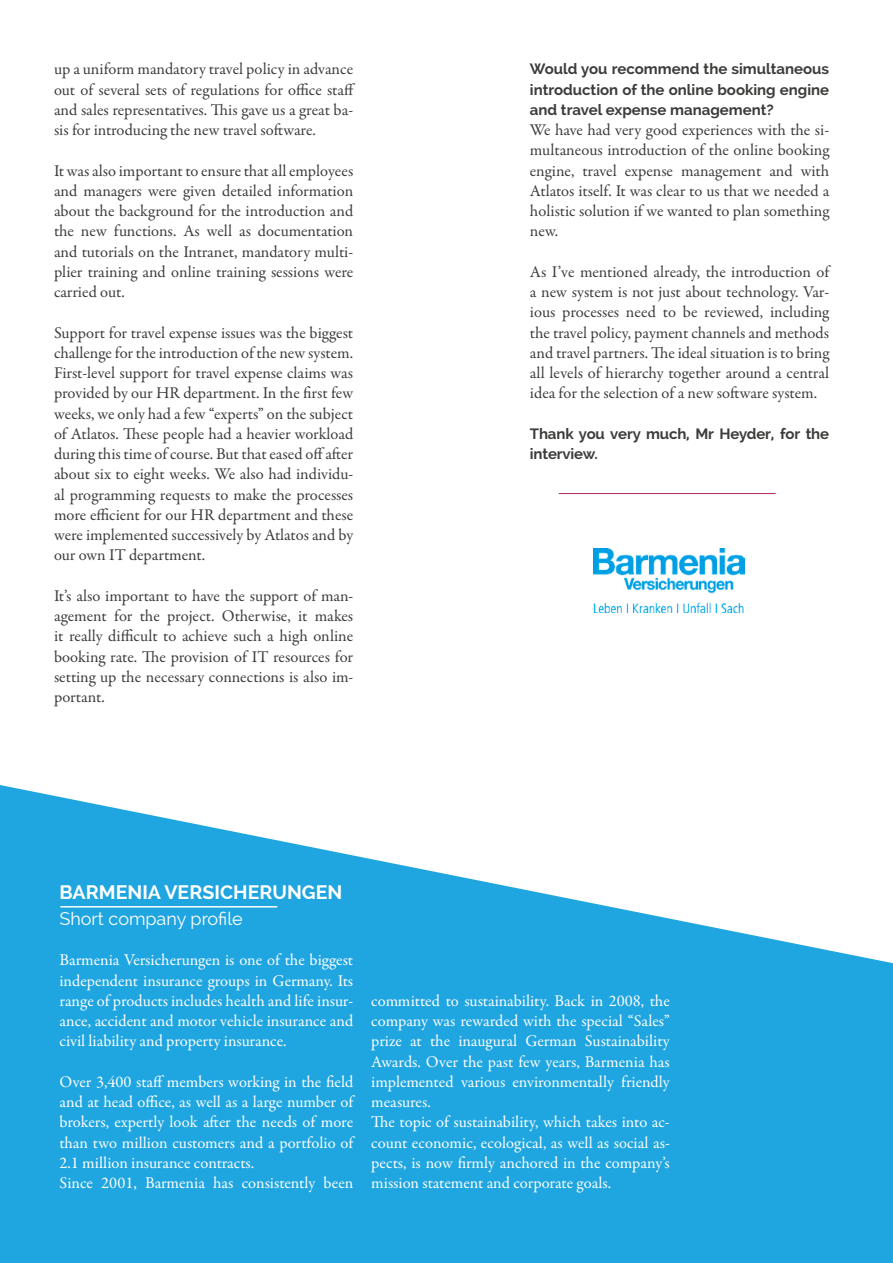
<style>
.page{position:relative;width:893px;height:1263px;background:#fff}
.page>*{position:absolute;margin:0;border:0;box-sizing:border-box;transform-origin:0 0}
.t1{font:700 19.5px "Raleway";color:#fff}
.t2{font:18px "Raleway";color:#fff}
.t3{font:16.5px/20.2px "Garamond Premr Pro";color:#3c3c3b;text-align:justify}
.t4{font:16.5px/20.2px "Garamond Premr Pro";color:#fff}
.t5{font:700 15px/20.2px "Raleway";color:#3c3c3b;text-align:justify}
</style>
<div class="page">
<svg style="left:0;top:785px;width:893px;height:478px;fill:#1fa5df"></svg>
<img style="left:594px;top:549px;width:150px;height:63px">
<hr style="left:60px;top:906px;width:217px;height:1px;background:#fff">
<hr style="left:559px;top:493px;width:217px;height:1px;background:#b3254d">
<p class="t3" style="left:54px;top:59px;width:303px">up a uniform mandatory travel policy in advance out of several sets of regulations for office staff and sales representatives. This gave us a great ba&shy;sis for introducing the new travel software.</p>
<p class="t3" style="left:54px;top:161px;width:301px">It was also important to ensure that all employees and managers were given detailed information about the background for the introduction and the new functions. As well as documentation and tutorials on the Intranet, mandatory multi&shy;plier training and online training sessions were carried out.</p>
<p class="t3" style="left:54px;top:323px;width:301px">Support for travel expense issues was the biggest challenge for the introduction of the new system.<br>First-level support for travel expense claims was provided by our HR department. In the first few weeks, we only had a few “experts” on the subject of Atlatos. These people had a heavier workload during this time of course. But that eased off after about six to eight weeks. We also had individu&shy;al programming requests to make the processes more efficient for our HR department and these were implemented successively by Atlatos and by our own IT department.</p>
<p class="t3" style="left:54px;top:586px;width:301px">It’s also important to have the support of man&shy;agement for the project. Otherwise, it makes it really difficult to achieve such a high online booking rate. The provision of IT resources for setting up the necessary connections is also im&shy;portant.</p>
<p class="t5" style="left:530px;top:59px;width:301px">Would you recommend the simultaneous introduction of the online booking engine and travel expense management?</p>
<p class="t3" style="left:530px;top:120px;width:301px">We have had very good experiences with the si&shy;multaneous introduction of the online booking engine, travel expense management and with Atlatos itself. It was clear to us that we needed a holistic solution if we wanted to plan something new.</p>
<p class="t3" style="left:530px;top:262px;width:301px">As I’ve mentioned already, the introduction of a new system is not just about technology. Var&shy;ious processes need to be reviewed, including the travel policy, payment channels and methods and travel partners. The ideal situation is to bring all levels of hierarchy together around a central idea for the selection of a new software system.</p>
<p class="t5" style="left:530px;top:423px;width:301px">Thank you very much, Mr Heyder, for the interview.</p>
<p class="t1" style="left:60px;top:881px;width:284px">BARMENIA VERSICHERUNGEN</p>
<p class="t2" style="left:60px;top:908px;width:185px">Short company profile</p>
<p class="t4" style="left:60px;top:950px;width:295px;text-align:justify">Barmenia Versicherungen is one of the biggest independent insurance groups in Germany. Its range of products includes health and life insur&shy;ance, accident and motor vehicle insurance and civil liability and property insurance.</p>
<p class="t4" style="left:60px;top:1072px;width:295px">Over 3,400 staff members working in the field and at head office, as well as a large number of brokers, expertly look after the needs of more than two million customers and a portfolio of 2.1 million insurance contracts.<br>Since 2001, Barmenia has consistently been</p>
<p class="t4" style="left:371px;top:991px;width:300px">committed to sustainability. Back in 2008, the company was rewarded with the special “Sales” prize at the inaugural German Sustainability Awards. Over the past few years, Barmenia has implemented various environmentally friendly measures.<br>The topic of sustainability, which takes into ac&shy;count economic, ecological, as well as social as&shy;pects, is now firmly anchored in the company’s mission statement and corporate goals.</p>
</div>
